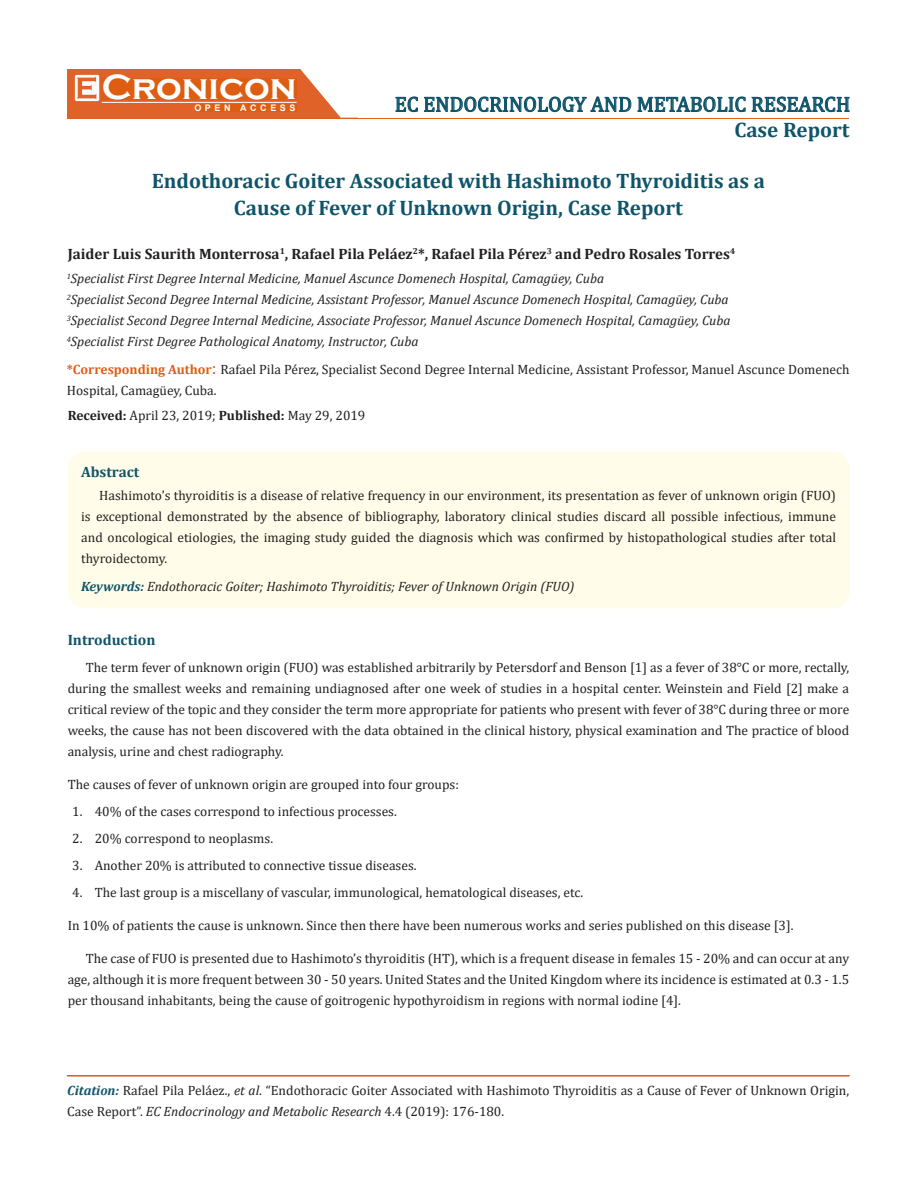
<style>
.page{position:relative;width:917px;height:1188px;background:#fff}
.page>*{position:absolute;margin:0;border:0;box-sizing:border-box;transform-origin:0 0}
.t1{font:700 36px "Copperplate Gothic";color:#fff}
.t2{font:700 21px/27px "Cambria";color:#0e546a;text-align:center}
.t3{font:21px "Cambria";color:#0e546a}
.t4{font:700 15px "Cambria";color:#231f20}
.t5{font:700 15px "Cambria";color:#0e546a}
.t6{font:13.5px/21px "Cambria";color:#231f20;text-align:justify}
.t7{font:italic 13.5px "Cambria";color:#231f20}
.t8{font:700 9px "Arial";letter-spacing:.4em;color:#fff}
.s1{font-weight:700;color:#e05d1a}
.s2{font-size:18px;color:#e05d1a}
.s3{font-weight:700}
.s4{font-weight:700;color:#0e546a}
.s5{font-weight:700;font-style:italic;color:#0e546a}
.s6{font-style:italic}
</style>
<div class="page">
<div style="left:67px;top:70px;width:290px;height:49px;background:#e06228"></div>
<img style="left:75px;top:75px;width:24px;height:26px">
<div style="left:102px;top:79px;width:195px;height:21px;background:#df5d11"></div>
<div style="left:194px;top:105px;width:103px;height:7px;background:#df5d11"></div>
<svg style="left:300px;top:69px;width:118px;height:49px"></svg>
<svg style="left:424px;top:97px;width:207px;height:15px"></svg>
<svg style="left:637px;top:97px;width:212px;height:15px"></svg>
<hr style="left:102px;top:102px;width:194px;height:1px;background:#fff">
<hr style="left:279px;top:118px;width:569px;height:1px;background:#e05d1a">
<div style="left:68px;top:452px;width:781px;height:156px;background:#fffde9;border-radius:18px"></div>
<p class="t1" style="left:102px;top:68px;width:196px">Cronicon</p>
<p class="t8" style="left:194px;top:102px;width:103px">OPEN ACCESS</p>
<p class="t3" style="left:394px;top:92px;width:457px">EC ENDOCRINOLOGY AND METABOLIC RESEARCH</p>
<p class="t2" style="left:734px;top:115px;width:117px">Case Report</p>
<p class="t2" style="left:152px;top:166px;width:614px">Endothoracic Goiter Associated with Hashimoto Thyroiditis as a<br>Cause of Fever of Unknown Origin, Case Report</p>
<p class="t4" style="left:68px;top:244px;width:669px">Jaider Luis Saurith Monterrosa<sup>1</sup>, Rafael Pila Peláez<sup>2</sup>*, Rafael Pila Pérez<sup>3</sup> and Pedro Rosales Torres<sup>4</sup></p>
<p class="t7" style="left:67px;top:269px;width:539px"><sup>1</sup>Specialist First Degree Internal Medicine, Manuel Ascunce Domenech Hospital, Camagüey, Cuba</p>
<p class="t7" style="left:67px;top:290px;width:663px"><sup>2</sup>Specialist Second Degree Internal Medicine, Assistant Professor, Manuel Ascunce Domenech Hospital, Camagüey, Cuba</p>
<p class="t7" style="left:67px;top:311px;width:665px"><sup>3</sup>Specialist Second Degree Internal Medicine, Associate Professor, Manuel Ascunce Domenech Hospital, Camagüey, Cuba</p>
<p class="t7" style="left:67px;top:332px;width:353px"><sup>4</sup>Specialist First Degree Pathological Anatomy, Instructor, Cuba</p>
<p class="t6" style="left:67px;top:359px;width:784px"><span class="s1">*Corresponding Author</span><span class="s2">:</span> Rafael Pila Pérez, Specialist Second Degree Internal Medicine, Assistant Professor, Manuel Ascunce Domenech<br>Hospital, Camagüey, Cuba.</p>
<p class="t6" style="left:68px;top:404px;width:299px"><span class="s3">Received:</span> April 23, 2019; <span class="s3">Published:</span> May 29, 2019</p>
<p class="t5" style="left:81px;top:461px;width:60px">Abstract</p>
<p class="t6" style="left:81px;top:485px;width:756px;text-indent:18px">Hashimoto’s thyroiditis is a disease of relative frequency in our environment, its presentation as fever of unknown origin (FUO) is exceptional demonstrated by the absence of bibliography, laboratory clinical studies discard all possible infectious, immune and oncological etiologies, the imaging study guided the diagnosis which was confirmed by histopathological studies after total thyroidectomy.</p>
<p class="t7" style="left:81px;top:577px;width:495px"><span class="s4">Keywords:</span> Endothoracic Goiter; Hashimoto Thyroiditis; Fever of Unknown Origin (FUO)</p>
<p class="t5" style="left:68px;top:630px;width:89px">Introduction</p>
<p class="t6" style="left:68px;top:657px;width:783px;text-indent:18px">The term fever of unknown origin (FUO) was established arbitrarily by Petersdorf and Benson [1] as a fever of 38°C or more, rectally, during the smallest weeks and remaining undiagnosed after one week of studies in a hospital center. Weinstein and Field [2] make a critical review of the topic and they consider the term more appropriate for patients who present with fever of 38°C during three or more weeks, the cause has not been discovered with the data obtained in the clinical history, physical examination and The practice of blood analysis, urine and chest radiography.</p>
<p class="t6" style="left:68px;top:774px;width:393px">The causes of fever of unknown origin are grouped into four groups:</p>
<p class="t6" style="left:72px;top:801px;width:326px">1. 40% of the cases correspond to infectious processes.</p>
<p class="t6" style="left:72px;top:828px;width:202px">2. 20% correspond to neoplasms.</p>
<p class="t6" style="left:72px;top:855px;width:346px">3. Another 20% is attributed to connective tissue diseases.</p>
<p class="t6" style="left:72px;top:882px;width:512px">4. The last group is a miscellany of vascular, immunological, hematological diseases, etc.</p>
<p class="t6" style="left:68px;top:915px;width:727px">In 10% of patients the cause is unknown. Since then there have been numerous works and series published on this disease [3].</p>
<p class="t6" style="left:68px;top:948px;width:783px;text-indent:18px">The case of FUO is presented due to Hashimoto’s thyroiditis (HT), which is a frequent disease in females 15 - 20% and can occur at any age, although it is more frequent between 30 - 50 years. United States and the United Kingdom where its incidence is estimated at 0.3 - 1.5 per thousand inhabitants, being the cause of goitrogenic hypothyroidism in regions with normal iodine [4].</p>
<p class="t6" style="left:67px;top:1080px;width:783px"><span class="s5">Citation:</span> Rafael Pila Peláez., <span class="s6">et al</span>. “Endothoracic Goiter Associated with Hashimoto Thyroiditis as a Cause of Fever of Unknown Origin,<br>Case Report”. <span class="s6">EC Endocrinology and Metabolic Research</span> 4.4 (2019): 176-180.</p>
</div>
